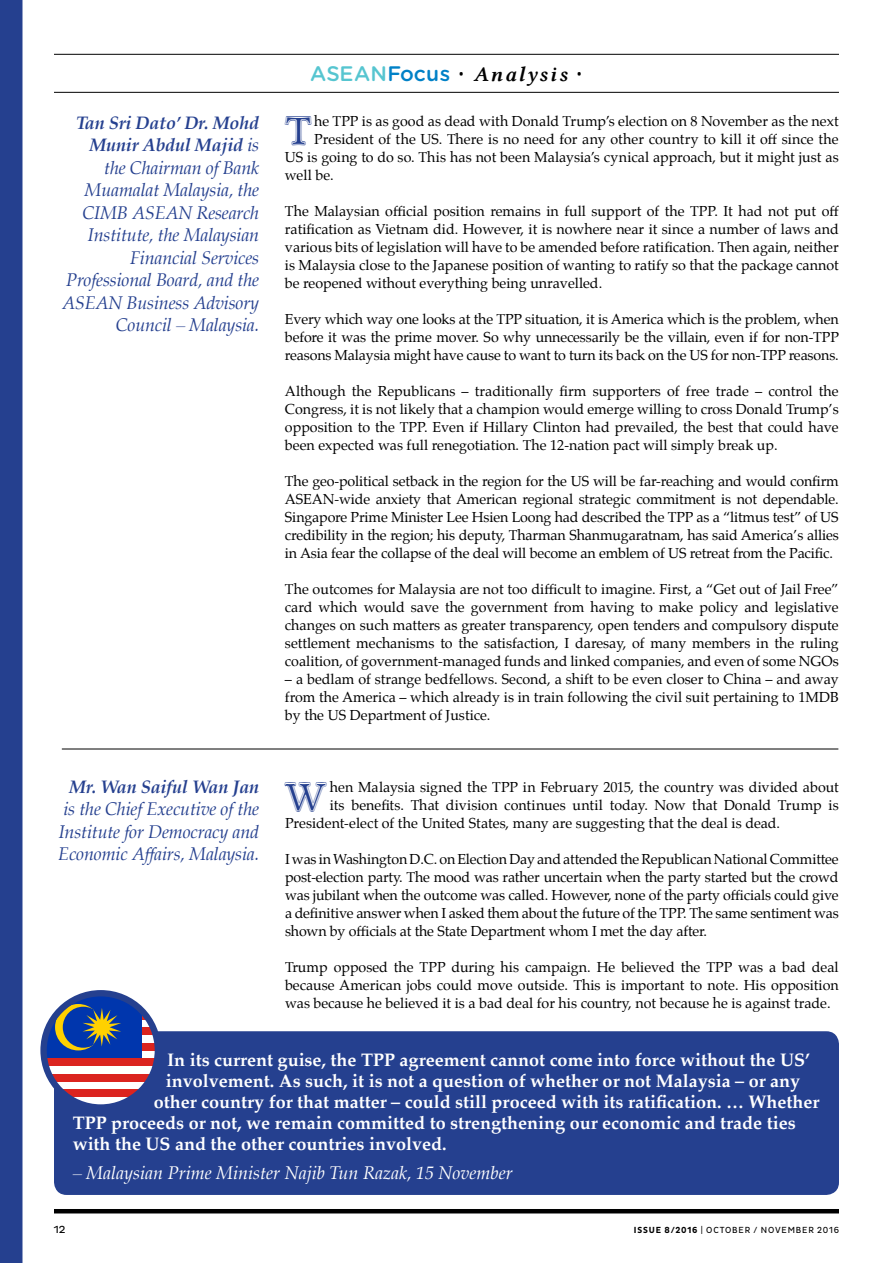
<style>
.page{position:relative;width:893px;height:1263px;background:#fff}
.page>*{position:absolute;margin:0;border:0;box-sizing:border-box;transform-origin:0 0}
.t1{font:40.65px "Lin Libertine I";color:#25408f}
.t2{font:21px "Lin Libertine ZI";letter-spacing:.09em;color:#000}
.t3{font:700 18px "Palatino";color:#fff}
.t4{font:italic 18px/22.5px "Palatino";letter-spacing:-.01em;color:#25408f;text-align:justify}
.t5{font:italic 18px "Palatino";color:#fff}
.t6{font:italic 700 18px "Palatino";letter-spacing:-.01em;color:#25408f}
.t7{font:14.25px/18px "Palatino";color:#000;text-align:justify}
.t8{font:10.5px "Pluto Sans";color:#000}
.t9{font:9px "Pluto Sans Cond";letter-spacing:.095em;color:#000}
.s1{font-weight:700}
.s2{font-family:"Gotham Rounded";font-weight:500;color:#56c5d0}
.s3{font-family:"Gotham Rounded";font-weight:500;color:#0081c7}
.s4{font-family:"Pluto Sans Cond";font-weight:300}
</style>
<div class="page">
<hr style="left:54px;top:1209px;width:785px;height:4px;background:#000">
<hr style="left:54px;top:54px;width:785px;height:1px;background:#000">
<hr style="left:54px;top:92px;width:785px;height:1px;background:#000">
<hr style="left:62px;top:749px;width:776px;height:1px;background:#000">
<div style="left:0;top:0;width:22px;height:1263px;background:#25408f"></div>
<div style="left:54px;top:1031px;width:785px;height:164px;background:#25408f;border-radius:13px"></div>
<svg style="left:44px;top:996px;width:114px;height:108px"></svg>
<div style="left:40px;top:990px;width:121px;height:121px;border:6px solid #25408f;border-radius:50%"></div>
<p class="t4" style="left:62px;top:111px;width:199px;text-align:right"><span class="s1">Tan Sri Dato’ Dr. Mohd<br>Munir Abdul Majid</span> is<br>the Chairman of Bank<br>Muamalat Malaysia, the<br>CIMB ASEAN Research<br>Institute, the Malaysian<br>Financial Services<br>Professional Board, and the<br>ASEAN Business Advisory<br>Council – Malaysia.</p>
<p class="t6" style="left:69px;top:772px;width:192px">Mr. Wan Saiful Wan Jan</p>
<p class="t4" style="left:58px;top:798px;width:202px">is the Chief Executive of the Institute for Democracy and Economic Affairs, Malaysia.</p>
<h2 class="t2" style="left:310px;top:62px;width:274px"><span class="s2">ASEAN</span><span class="s3">Focus</span> <span class="s4">•</span> Analysis <span class="s4">•</span></h2>
<h1 class="t1" style="left:283px;top:108px;width:33px">T</h1>
<p class="t7" style="left:314px;top:112px;width:526px">he TPP is as good as dead with Donald Trump’s election on 8 November as the next</p>
<p class="t7" style="left:314px;top:130px;width:526px">President of the US. There is no need for any other country to kill it off since the</p>
<p class="t7" style="left:285px;top:148px;width:555px">US is going to do so. This has not been Malaysia’s cynical approach, but it might just as</p>
<p class="t7" style="left:285px;top:166px;width:50px">well be.</p>
<p class="t7" style="left:285px;top:202px;width:555px">The Malaysian official position remains in full support of the TPP. It had not put off ratification as Vietnam did. However, it is nowhere near it since a number of laws and various bits of legislation will have to be amended before ratification. Then again, neither is Malaysia close to the Japanese position of wanting to ratify so that the package cannot be reopened without everything being unravelled.</p>
<p class="t7" style="left:285px;top:310px;width:555px">Every which way one looks at the TPP situation, it is America which is the problem, when before it was the prime mover. So why unnecessarily be the villain, even if for non-TPP reasons Malaysia might have cause to want to turn its back on the US for non-TPP reasons.</p>
<p class="t7" style="left:285px;top:382px;width:555px">Although the Republicans – traditionally firm supporters of free trade – control the Congress, it is not likely that a champion would emerge willing to cross Donald Trump’s opposition to the TPP. Even if Hillary Clinton had prevailed, the best that could have been expected was full renegotiation. The 12-nation pact will simply break up.</p>
<p class="t7" style="left:285px;top:472px;width:555px">The geo-political setback in the region for the US will be far-reaching and would confirm ASEAN-wide anxiety that American regional strategic commitment is not dependable.<br>Singapore Prime Minister Lee Hsien Loong had described the TPP as a “litmus test” of US credibility in the region; his deputy, Tharman Shanmugaratnam, has said America’s allies in Asia fear the collapse of the deal will become an emblem of US retreat from the Pacific.</p>
<p class="t7" style="left:285px;top:580px;width:555px">The outcomes for Malaysia are not too difficult to imagine. First, a “Get out of Jail Free” card which would save the government from having to make policy and legislative changes on such matters as greater transparency, open tenders and compulsory dispute settlement mechanisms to the satisfaction, I daresay, of many members in the ruling coalition, of government-managed funds and linked companies, and even of some NGOs</p>
<p class="t7" style="left:285px;top:670px;width:555px">– a bedlam of strange bedfellows. Second, a shift to be even closer to China – and away from the America – which already is in train following the civil suit pertaining to 1MDB by the US Department of Justice.</p>
<h1 class="t1" style="left:282px;top:774px;width:49px">W</h1>
<p class="t7" style="left:330px;top:778px;width:510px">hen Malaysia signed the TPP in February 2015, the country was divided about</p>
<p class="t7" style="left:330px;top:796px;width:510px">its benefits. That division continues until today. Now that Donald Trump is</p>
<p class="t7" style="left:285px;top:814px;width:496px">President-elect of the United States, many are suggesting that the deal is dead.</p>
<p class="t7" style="left:285px;top:850px;width:555px">I was in Washington D.C. on Election Day and attended the Republican National Committee post-election party. The mood was rather uncertain when the party started but the crowd was jubilant when the outcome was called. However, none of the party officials could give a definitive answer when I asked them about the future of the TPP. The same sentiment was shown by officials at the State Department whom I met the day after.</p>
<p class="t7" style="left:285px;top:958px;width:555px">Trump opposed the TPP during his campaign. He believed the TPP was a bad deal because American jobs could move outside. This is important to note. His opposition was because he believed it is a bad deal for his country, not because he is against trade.</p>
<p class="t3" style="left:167px;top:1044px;width:644px">In its current guise, the TPP agreement cannot come into force without the US’</p>
<p class="t3" style="left:166px;top:1065px;width:636px">involvement. As such, it is not a question of whether or not Malaysia – or any</p>
<p class="t3" style="left:154px;top:1086px;width:667px">other country for that matter – could still proceed with its ratification. … Whether</p>
<p class="t3" style="left:73px;top:1107px;width:724px">TPP proceeds or not, we remain committed to strengthening our economic and trade ties</p>
<p class="t3" style="left:73px;top:1128px;width:375px">with the US and the other countries involved.</p>
<p class="t5" style="left:73px;top:1158px;width:442px">– Malaysian Prime Minister Najib Tun Razak, 15 November</p>
<p class="t8" style="left:54px;top:1223px;width:13px">12</p>
<p class="t9" style="left:634px;top:1224px;width:206px"><span class="s1">ISSUE 8/2016</span> | OCTOBER / NOVEMBER 2016</p>
</div>
